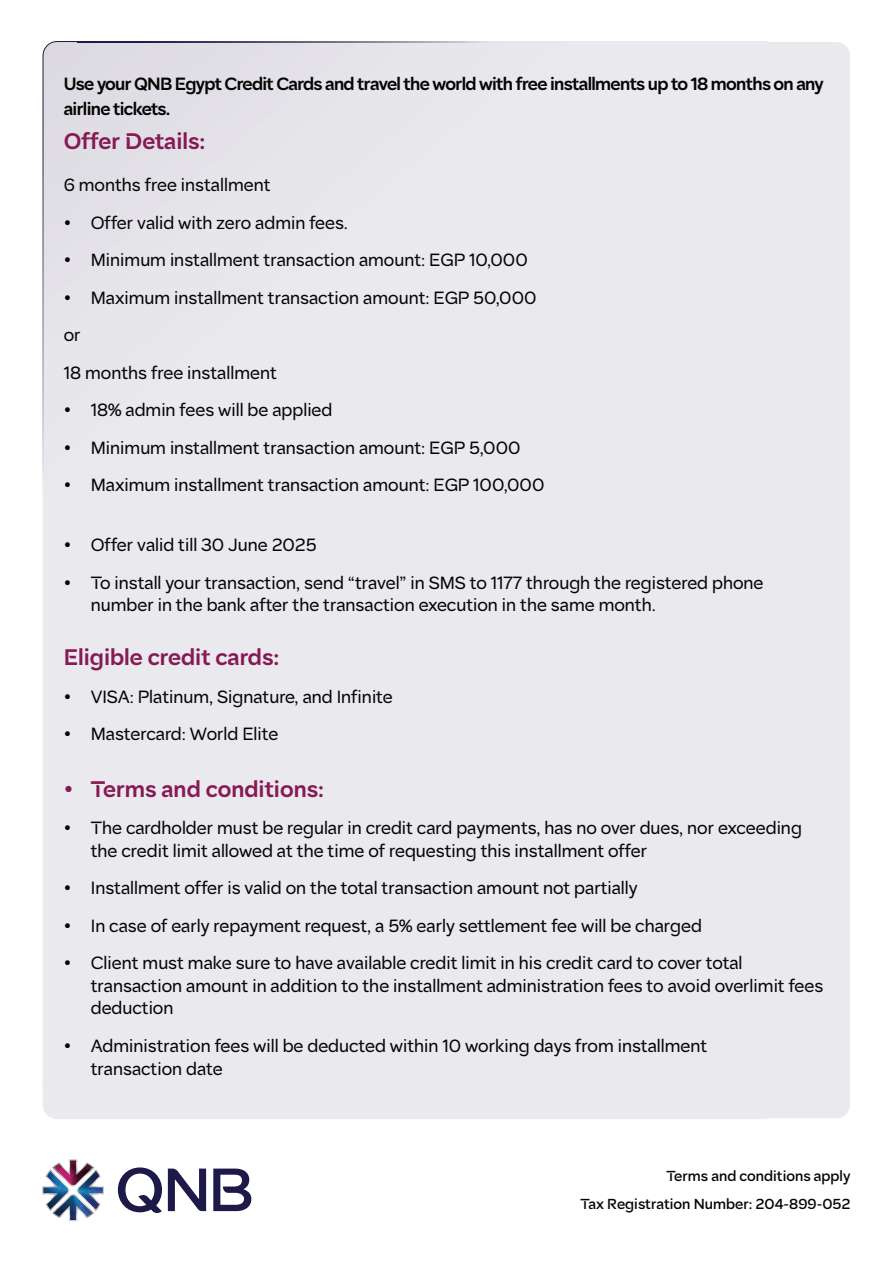
<style>
.page{position:relative;width:893px;height:1263px;background:#fff}
.page>*{position:absolute;margin:0;border:0;box-sizing:border-box;transform-origin:0 0}
.t1{font:600 21px "QNB Sans EN";color:#861a54}
.t2{font:21px "Symbol";color:#861a54}
.t3{font:16.5px/22.5px "QNB Sans EN";color:#040503}
.t4{font:600 16.5px/25.2px "QNB Sans EN";letter-spacing:-.04em;color:#040503}
.t5{font:16.5px "Symbol";color:#040503}
.t6{font:500 13.5px/27.8px "QNB Sans EN";color:#040503;text-align:right}
</style>
<div class="page">
<div style="left:79px;top:41px;width:771px;height:1077px;background:#eae9ee"></div>
<div style="left:43px;top:1082px;width:724px;height:37px;background:#eae9ee"></div>
<img style="left:43px;top:41px;width:36px;height:1043px">
<img style="left:78px;top:41px;width:689px;height:1px">
<svg style="left:118px;top:1167px;width:133px;height:46px"></svg>
<svg style="left:42px;top:1159px;width:62px;height:62px"></svg>
<img style="left:43px;top:1160px;width:60px;height:60px">
<p class="t4" style="left:64px;top:69px;width:761px">Use your QNB Egypt Credit Cards and travel the world with free installments up to 18 months on any airline tickets.</p>
<p class="t1" style="left:64px;top:123px;width:143px">Offer Details:</p>
<p class="t3" style="left:64px;top:172px;width:208px">6 months free installment</p>
<p class="t3" style="left:91px;top:209px;width:259px">Offer valid with zero admin fees.</p>
<p class="t5" style="left:64px;top:215px;width:9px">•</p>
<p class="t5" style="left:64px;top:252px;width:9px">•</p>
<p class="t3" style="left:91px;top:247px;width:438px">Minimum installment transaction amount: EGP 10,000</p>
<p class="t3" style="left:91px;top:284px;width:447px">Maximum installment transaction amount: EGP 50,000</p>
<p class="t5" style="left:64px;top:290px;width:9px">•</p>
<p class="t3" style="left:64px;top:322px;width:18px">or</p>
<p class="t3" style="left:64px;top:359px;width:215px">18 months free installment</p>
<p class="t3" style="left:91px;top:397px;width:243px">18% admin fees will be applied</p>
<p class="t5" style="left:64px;top:402px;width:9px">•</p>
<p class="t5" style="left:64px;top:440px;width:9px">•</p>
<p class="t3" style="left:91px;top:434px;width:431px">Minimum installment transaction amount: EGP 5,000</p>
<p class="t5" style="left:64px;top:477px;width:9px">•</p>
<p class="t3" style="left:91px;top:472px;width:455px">Maximum installment transaction amount: EGP 100,000</p>
<p class="t5" style="left:64px;top:537px;width:9px">•</p>
<p class="t3" style="left:91px;top:532px;width:227px">Offer valid till 30 June 2025</p>
<p class="t5" style="left:64px;top:575px;width:9px">•</p>
<p class="t3" style="left:91px;top:569px;width:674px">To install your transaction, send “travel” in SMS to 1177 through the registered phone</p>
<p class="t3" style="left:91px;top:592px;width:567px">number in the bank after the transaction execution in the same month.</p>
<p class="t1" style="left:64px;top:638px;width:217px">Eligible credit cards:</p>
<p class="t3" style="left:91px;top:683px;width:304px">VISA: Platinum, Signature, and Infinite</p>
<p class="t5" style="left:64px;top:689px;width:9px">•</p>
<p class="t5" style="left:64px;top:726px;width:9px">•</p>
<p class="t3" style="left:91px;top:721px;width:189px">Mastercard: World Elite</p>
<p class="t2" style="left:64px;top:779px;width:11px">•</p>
<p class="t1" style="left:91px;top:770px;width:235px">Terms and conditions:</p>
<p class="t5" style="left:64px;top:821px;width:9px">•</p>
<p class="t3" style="left:91px;top:815px;width:713px">The cardholder must be regular in credit card payments, has no over dues, nor exceeding</p>
<p class="t5" style="left:64px;top:881px;width:9px">•</p>
<p class="t3" style="left:91px;top:837px;width:558px">the credit limit allowed at the time of requesting this installment offer</p>
<p class="t3" style="left:91px;top:875px;width:548px">Installment offer is valid on the total transaction amount not partially</p>
<p class="t5" style="left:64px;top:918px;width:9px">•</p>
<p class="t3" style="left:91px;top:912px;width:613px">In case of early repayment request a, 5% early settlement fee will be charged</p>
<p class="t5" style="left:64px;top:956px;width:9px">•</p>
<p class="t3" style="left:91px;top:950px;width:653px">Client must make sure to have available credit limit in his credit card to cover total</p>
<p class="t5" style="left:64px;top:1038px;width:9px">•</p>
<p class="t3" style="left:91px;top:972px;width:734px">transaction amount in addition to the installment administration fees to avoid overlimit fees deduction</p>
<p class="t3" style="left:91px;top:1032px;width:618px">Administration fees will be deducted within 10 working days from installment</p>
<p class="t3" style="left:91px;top:1055px;width:133px">transaction date</p>
<p class="t6" style="left:580px;top:1161px;width:271px">Terms and conditions apply<br>Tax Registration Number: 204-899-052</p>
</div>
